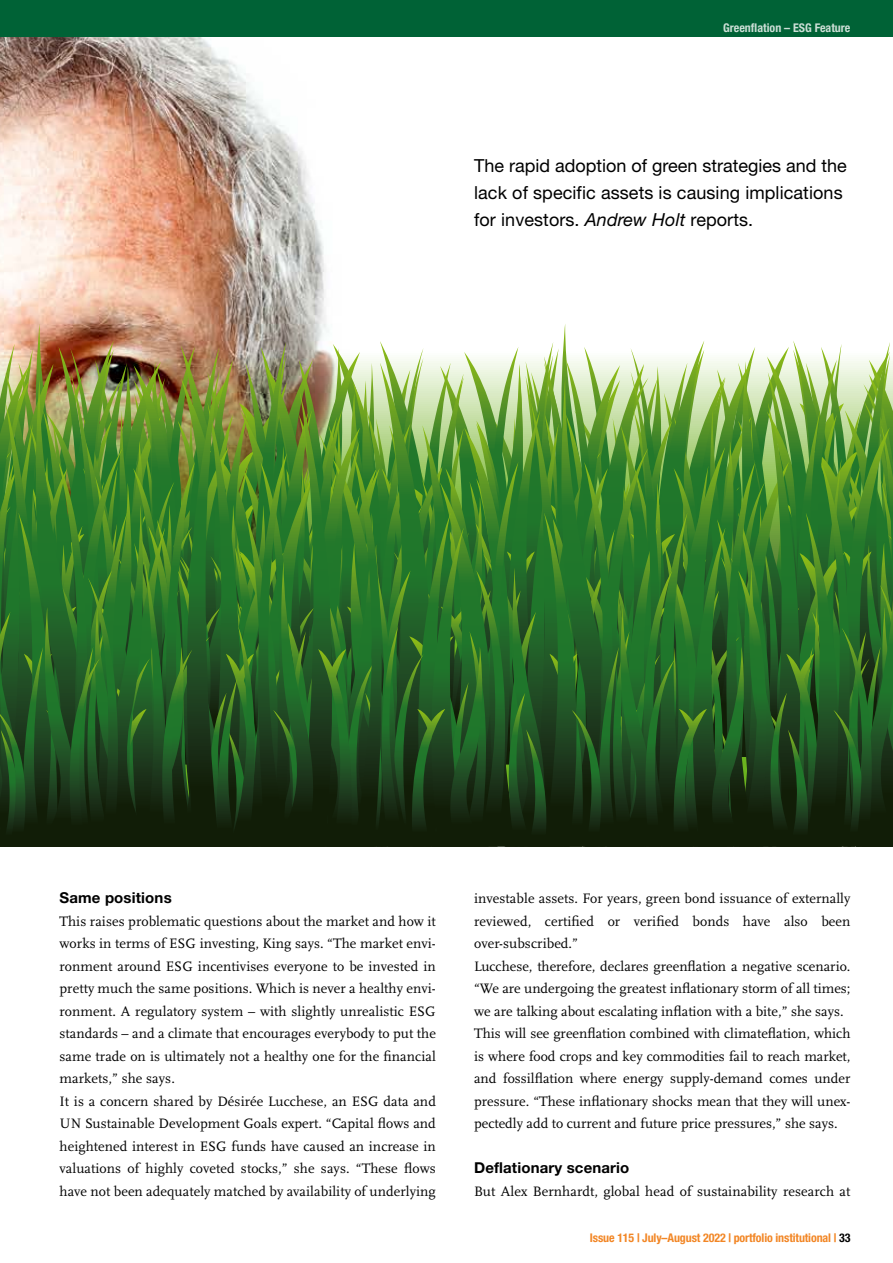
<style>
.page{position:relative;width:893px;height:1263px;background:#fff}
.page>*{position:absolute;margin:0;border:0;box-sizing:border-box;transform-origin:0 0}
.t1{font:18px/27px "Helvetica Neue LT Pro";letter-spacing:.005em;color:#000}
.t2{font:700 15px "Helvetica Neue LT Pro";letter-spacing:.01em;color:#000}
.t3{font:14.25px/22.5px "Scala OT";letter-spacing:.005em;color:#000}
.t4{font:700 condensed 12px "Helvetica Neue LT Pro";letter-spacing:-.01em;color:#f28625}
.t5{font:700 condensed 12px "Helvetica Neue LT Pro";color:#fff}
.s1{font-style:italic}
.s2{color:#000}
</style>
<div class="page">
<img style="left:0;top:36px;width:893px;height:226px">
<svg style="left:0;top:262px;width:326px;height:61px;background:#dabaa7"></svg>
<svg style="left:0;top:323px;width:893px;height:524px;background:#477739"></svg>
<div style="left:0;top:0;width:893px;height:36px;background:#006236"></div>
<p class="t5" style="left:723px;top:20px;width:129px">Greenflation – ESG Feature</p>
<p class="t1" style="left:474px;top:152px;width:374px">The rapid adoption of green strategies and the lack of specific assets is causing implications for investors. <span class="s1">Andrew Holt</span> reports.</p>
<p class="t2" style="left:60px;top:888px;width:114px">Same positions</p>
<p class="t3" style="left:60px;top:910px;width:378px">This raises problematic questions about the market and how it works in terms of ESG investing, King says. “The market envi&shy;ronment around ESG incentivises everyone to be invested in pretty much the same positions. Which is never a healthy envi&shy;ronment. A regulatory system – with slightly unrealistic ESG standards – and a climate that encourages everybody to put the same trade on is ultimately not a healthy one for the financial markets,” she says.<br>It is a concern shared by Désirée Lucchese, an ESG data and UN Sustainable Development Goals expert. “Capital flows and heightened interest in ESG funds have caused an increase in valuations of highly coveted stocks,” she says. “These flows have not been adequately matched by availability of underlying</p>
<p class="t3" style="left:474px;top:887px;width:378px">investable assets. For years, green bond issuance of externally reviewed, certified or verified bonds have also been over-subscribed.”<br>Lucchese, therefore, declares greenflation a negative scenario. “We are undergoing the greatest inflationary storm of all times; we are talking about escalating inflation with a bite,” she says.<br>This will see greenflation combined with climateflation, which is where food crops and key commodities fail to reach market, and fossilflation where energy supply-demand comes under pressure. “These inflationary shocks mean that they will unex&shy;pectedly add to current and future price pressures,” she says.</p>
<p class="t2" style="left:474px;top:1158px;width:157px">Deflationary scenario</p>
<p class="t3" style="left:474px;top:1180px;width:378px">But Alex Bernhardt, global head of sustainability research at</p>
<p class="t4" style="left:590px;top:1230px;width:262px">Issue 115 | July–August 2022 | portfolio institutional | <span class="s2">33</span></p>
</div>
